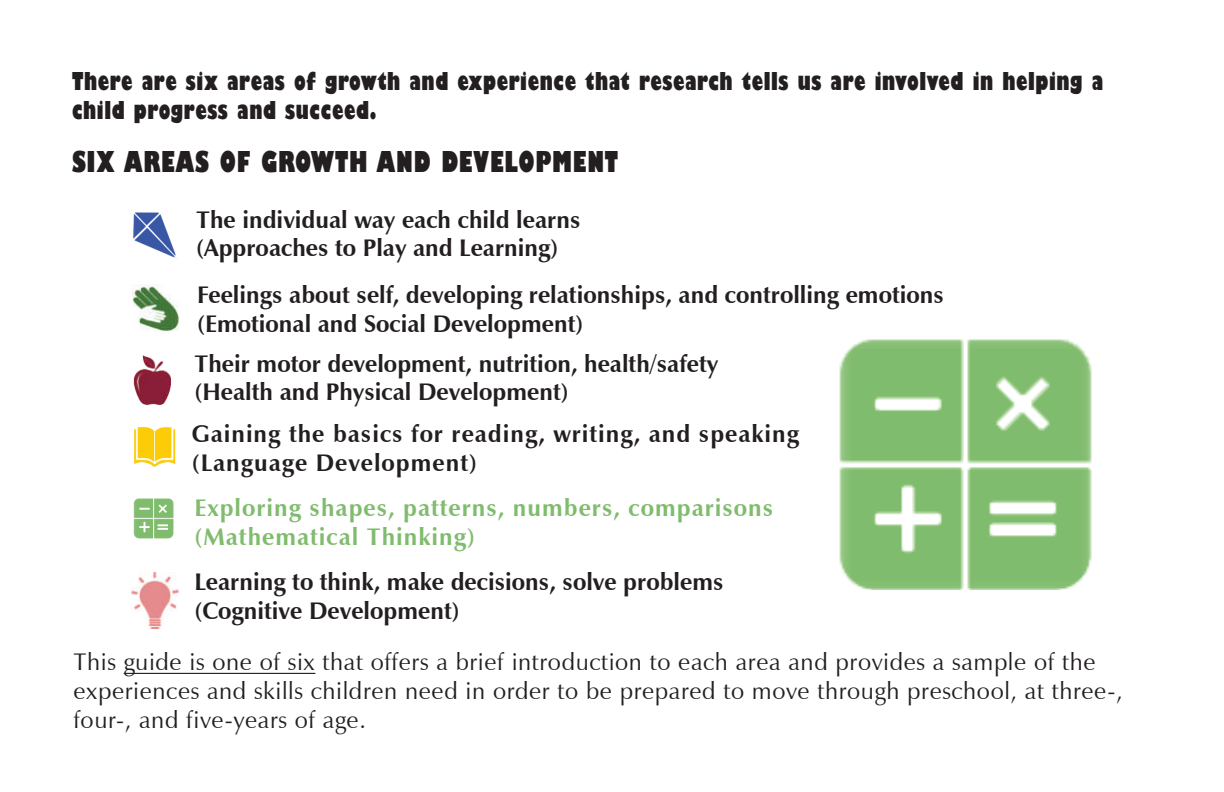
<style>
.page{position:relative;width:1224px;height:792px;background:#fff}
.page>*{position:absolute;margin:0;border:0;box-sizing:border-box;transform-origin:0 0}
.t1{font:800 condensed 28px "Gill Sans";letter-spacing:.025em;color:#231f20}
.t2{font:700 24px/28.8px "Zapf Humanist 601 BT";color:#231f20}
.t3{font:24px/28.8px "Zapf Humanist 601 BT";letter-spacing:.025em;color:#231f20}
.t4{font:800 condensed 24px/28.8px "Gill Sans";letter-spacing:.025em;color:#231f20}
.t5{font:700 24px/28.8px "Zapf Humanist 601 BT";letter-spacing:.04em;color:#231f20}
.t6{font:700 24px/28.8px "Zapf Humanist 601 BT";letter-spacing:.04em;color:#80bc6d}
</style>
<div class="page">
<img style="left:133px;top:212px;width:44px;height:47px">
<img style="left:132px;top:285px;width:47px;height:46px">
<img style="left:133px;top:355px;width:38px;height:50px">
<img style="left:134px;top:427px;width:42px;height:40px">
<img style="left:133px;top:498px;width:41px;height:41px">
<img style="left:131px;top:572px;width:48px;height:57px">
<hr style="left:124px;top:673px;width:191px;height:1px;background:#231f20">
<img style="left:839px;top:339px;width:253px;height:250px">
<p class="t4" style="left:72px;top:68px;width:1033px">There are six areas of growth and experience that research tells us are involved in helping a child progress and succeed.</p>
<p class="t1" style="left:72px;top:144px;width:548px">SIX AREAS OF GROWTH AND DEVELOPMENT</p>
<p class="t2" style="left:196px;top:205px;width:386px">The individual way each child learns (Approaches to Play and Learning)</p>
<p class="t2" style="left:197px;top:280px;width:748px">Feelings about self, developing relationships, and controlling emotions (Emotional and Social Development)</p>
<p class="t2" style="left:195px;top:349px;width:525px">Their motor development, nutrition, health/safety (Health and Physical Development)</p>
<p class="t5" style="left:192px;top:420px;width:609px">Gaining the basics for reading, writing, and speaking (Language Development)</p>
<p class="t6" style="left:195px;top:493px;width:580px">Exploring shapes, patterns, numbers, comparisons (Mathematical Thinking)</p>
<p class="t2" style="left:195px;top:568px;width:531px">Learning to think, make decisions, solve problems (Cognitive Development)</p>
<p class="t3" style="left:73px;top:647px;width:1051px">This guide is one of six that offers a brief introduction to each area and provides a sample of the experiences and skills children need in order to be prepared to move through preschool, at three-, four-, and five-years of age.</p>
</div>
